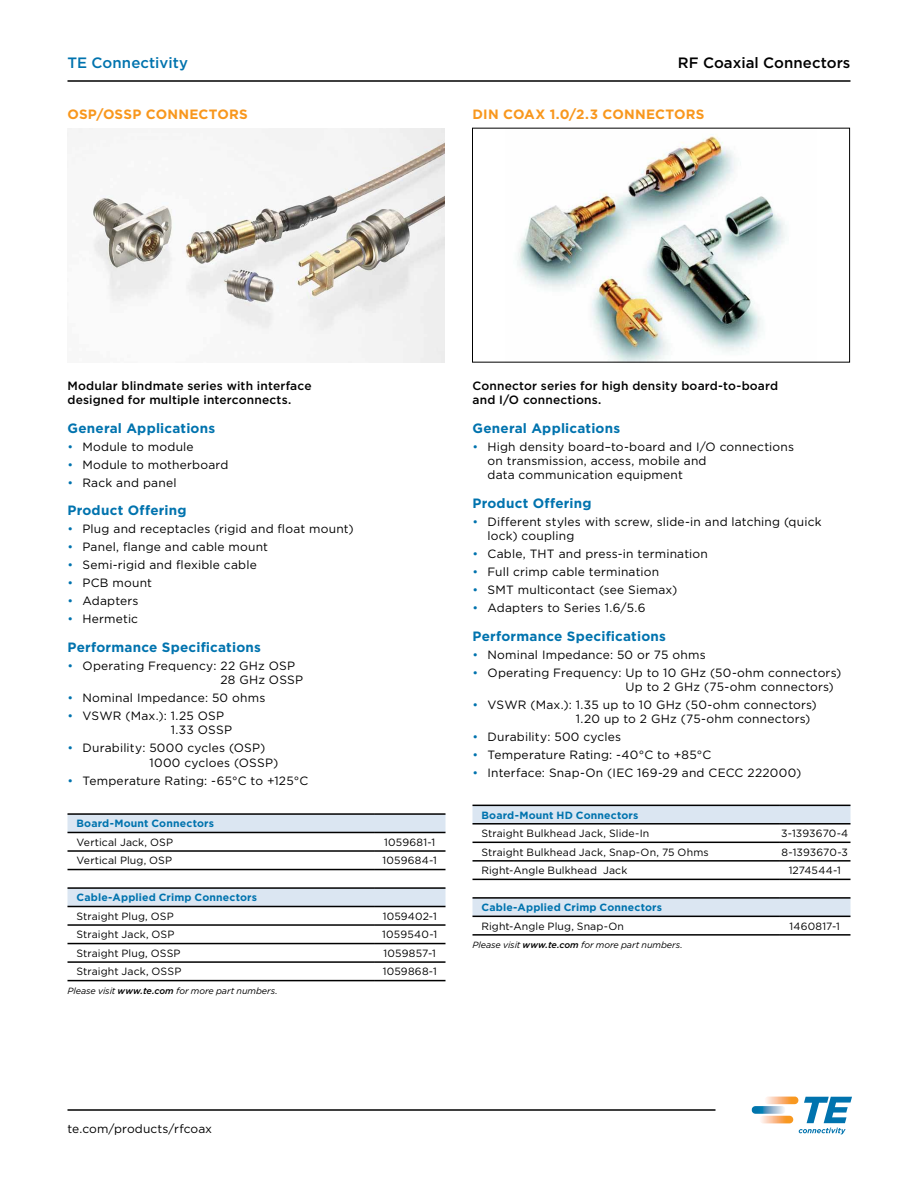
<style>
.page{position:relative;width:918px;height:1188px;background:#fff}
.page>*{position:absolute;margin:0;border:0;box-sizing:border-box;transform-origin:0 0}
.t1{font:500 15px "Gotham";letter-spacing:.005em;color:#000}
.t2{font:500 15px "Gotham";color:#0073ae}
.t3{font:700 13.5px "Gotham";letter-spacing:.015em;color:#0073ae}
.t4{font:700 13.5px "Gotham";letter-spacing:.02em;color:#f8971d}
.t5{font:12px/14.2px "Gotham";letter-spacing:.015em;color:#000}
.t6{font:500 12px/14.2px "Gotham";letter-spacing:.01em;color:#000}
.t7{font:10.5px "Gotham";letter-spacing:.01em;color:#000}
.t8{font:700 10.5px "Gotham";letter-spacing:.015em;color:#0073ae}
.t9{font:italic 9px "Gotham";letter-spacing:-.005em;color:#000}
.s1{color:#0073ae}
.s2{font-weight:500}
</style>
<div class="page">
<img style="left:766px;top:1097px;width:32px;height:7px">
<img style="left:759px;top:1116px;width:34px;height:7px;border-radius:4px">
<img style="left:752px;top:1106px;width:33px;height:8px">
<svg style="left:799px;top:1097px;width:53px;height:37px"></svg>
<hr style="left:68px;top:1109px;width:648px;height:2px;background:#000">
<svg style="left:68px;top:815px;width:378px;height:91px"></svg>
<hr style="left:68px;top:813px;width:306px;height:2px;background:#000">
<hr style="left:374px;top:813px;width:72px;height:2px;background:#000">
<hr style="left:68px;top:832px;width:306px;height:1px;background:#000">
<hr style="left:374px;top:832px;width:72px;height:1px;background:#000">
<hr style="left:68px;top:869px;width:306px;height:1px;background:#000">
<hr style="left:374px;top:869px;width:72px;height:1px;background:#000">
<hr style="left:68px;top:924px;width:306px;height:2px;background:#000">
<hr style="left:374px;top:924px;width:72px;height:2px;background:#000">
<hr style="left:68px;top:943px;width:306px;height:1px;background:#000">
<hr style="left:374px;top:943px;width:72px;height:1px;background:#000">
<hr style="left:68px;top:961px;width:306px;height:2px;background:#000">
<hr style="left:374px;top:961px;width:72px;height:2px;background:#000">
<hr style="left:68px;top:980px;width:306px;height:1px;background:#000">
<hr style="left:374px;top:980px;width:72px;height:1px;background:#000">
<hr style="left:68px;top:850px;width:306px;height:2px;background:#000">
<hr style="left:374px;top:850px;width:72px;height:2px;background:#000">
<hr style="left:68px;top:887px;width:306px;height:2px;background:#000">
<hr style="left:374px;top:887px;width:72px;height:2px;background:#000">
<hr style="left:68px;top:906px;width:306px;height:1px;background:#000">
<hr style="left:374px;top:906px;width:72px;height:1px;background:#000">
<img style="left:68px;top:128px;width:377px;height:234px">
<svg style="left:472px;top:806px;width:378px;height:110px"></svg>
<hr style="left:472px;top:805px;width:307px;height:1px;background:#000">
<hr style="left:779px;top:805px;width:71px;height:1px;background:#000">
<hr style="left:472px;top:823px;width:307px;height:2px;background:#000">
<hr style="left:779px;top:823px;width:71px;height:2px;background:#000">
<hr style="left:472px;top:879px;width:307px;height:1px;background:#000">
<hr style="left:779px;top:879px;width:71px;height:1px;background:#000">
<hr style="left:472px;top:934px;width:307px;height:2px;background:#000">
<hr style="left:779px;top:934px;width:71px;height:2px;background:#000">
<hr style="left:472px;top:842px;width:307px;height:1px;background:#000">
<hr style="left:779px;top:842px;width:71px;height:1px;background:#000">
<hr style="left:472px;top:897px;width:307px;height:2px;background:#000">
<hr style="left:779px;top:897px;width:71px;height:2px;background:#000">
<hr style="left:472px;top:916px;width:307px;height:1px;background:#000">
<hr style="left:779px;top:916px;width:71px;height:1px;background:#000">
<hr style="left:472px;top:860px;width:307px;height:2px;background:#000">
<hr style="left:779px;top:860px;width:71px;height:2px;background:#000">
<hr style="left:68px;top:80px;width:782px;height:2px;background:#000">
<img style="left:517px;top:134px;width:269px;height:227px">
<div style="left:472px;top:128px;width:378px;height:235px;border:1px solid #000"></div>
<p class="t2" style="left:68px;top:54px;width:122px">TE Connectivity</p>
<p class="t1" style="left:678px;top:54px;width:174px">RF Coaxial Connectors</p>
<p class="t4" style="left:68px;top:107px;width:46px">OS P/OSS</p>
<p class="t4" style="left:132px;top:107px;width:117px">P Conn ectors</p>
<p class="t4" style="left:472px;top:107px;width:234px">DI N Coax 1.0/2.3 Conn ectors</p>
<p class="t6" style="left:68px;top:379px;width:246px">Modular blindmate series with interface designed for multiple interconnects.</p>
<p class="t3" style="left:68px;top:420px;width:149px">General Applications</p>
<p class="t5" style="left:68px;top:439px;width:128px"><span class="s1">•</span> Module to module</p>
<p class="t5" style="left:68px;top:457px;width:162px"><span class="s1">•</span> Module to motherboard</p>
<p class="t5" style="left:68px;top:475px;width:111px"><span class="s1">•</span> Rack and panel</p>
<p class="t3" style="left:68px;top:503px;width:121px">Product Offering</p>
<p class="t5" style="left:68px;top:522px;width:288px"><span class="s1">•</span> Plug and receptacles (rigid and float mount)</p>
<p class="t5" style="left:68px;top:540px;width:202px"><span class="s1">•</span> Panel, flange and cable mount</p>
<p class="t5" style="left:68px;top:558px;width:191px"><span class="s1">•</span> Semi-rigid and flexible cable</p>
<p class="t5" style="left:68px;top:576px;width:86px"><span class="s1">•</span> PCB mount</p>
<p class="t5" style="left:68px;top:594px;width:73px"><span class="s1">•</span> Adapters</p>
<p class="t5" style="left:68px;top:612px;width:72px"><span class="s1">•</span> Hermetic</p>
<p class="t3" style="left:68px;top:639px;width:195px">Performance Specifications</p>
<p class="t5" style="left:220px;top:658px;width:84px;text-indent:-153px"><span class="s1">•</span> Operating Frequency: 22 GHz OSP<br>28 GHz OSSP</p>
<p class="t5" style="left:68px;top:691px;width:199px"><span class="s1">•</span> Nominal Impedance: 50 ohms</p>
<p class="t5" style="left:171px;top:709px;width:63px;text-indent:-103px"><span class="s1">•</span> VSWR (Max.): 1.25 OSP<br>1.33 OSSP</p>
<p class="t5" style="left:149px;top:741px;width:131px;text-indent:-82px"><span class="s1">•</span> Durability: 5000 cycles (OSP)<br>1000 cycloes (OSSP)</p>
<p class="t5" style="left:68px;top:773px;width:242px"><span class="s1">•</span> Temperature Rating: -65°C to +125°C</p>
<p class="t8" style="left:76px;top:817px;width:139px">Board-Mount Connectors</p>
<p class="t7" style="left:76px;top:836px;width:98px">Vertical Jack, OSP</p>
<p class="t7" style="left:384px;top:836px;width:53px">1059681-1</p>
<p class="t7" style="left:76px;top:855px;width:97px">Vertical Plug, OSP</p>
<p class="t7" style="left:383px;top:855px;width:56px">1059684-1</p>
<p class="t8" style="left:76px;top:891px;width:182px">Cable-Applied Crimp Connectors</p>
<p class="t7" style="left:76px;top:910px;width:99px">Straight Plug, OSP</p>
<p class="t7" style="left:383px;top:910px;width:56px">1059402-1</p>
<p class="t7" style="left:76px;top:929px;width:100px">Straight Jack, OSP</p>
<p class="t7" style="left:382px;top:929px;width:56px">1059540-1</p>
<p class="t7" style="left:76px;top:947px;width:106px">Straight Plug, OSSP</p>
<p class="t7" style="left:384px;top:947px;width:54px">1059857-1</p>
<p class="t7" style="left:76px;top:966px;width:106px">Straight Jack, OSSP</p>
<p class="t7" style="left:383px;top:966px;width:56px">1059868-1</p>
<p class="t9" style="left:68px;top:986px;width:212px">Please visit <span class="s2">www.te.com</span> for more part numbers.</p>
<p class="t6" style="left:472px;top:379px;width:307px">Connector series for high density board-to-board and I/O connections.</p>
<p class="t3" style="left:472px;top:420px;width:149px">General Applications</p>
<p class="t5" style="left:488px;top:439px;width:308px;text-indent:-15px"><span class="s1">•</span> High density board–to-board and I/O connections on transmission, access, mobile and<br>data communication equipment</p>
<p class="t3" style="left:472px;top:495px;width:121px">Product Offering</p>
<p class="t5" style="left:488px;top:514px;width:336px;text-indent:-15px"><span class="s1">•</span> Different styles with screw, slide-in and latching (quick lock) coupling</p>
<p class="t5" style="left:472px;top:547px;width:237px"><span class="s1">•</span> Cable, THT and press-in termination</p>
<p class="t5" style="left:472px;top:565px;width:188px"><span class="s1">•</span> Full crimp cable termination</p>
<p class="t5" style="left:472px;top:583px;width:206px"><span class="s1">•</span> SMT multicontact (see Siemax)</p>
<p class="t5" style="left:472px;top:601px;width:175px"><span class="s1">•</span> Adapters to Series 1.6/5.6</p>
<p class="t3" style="left:472px;top:628px;width:195px">Performance Specifications</p>
<p class="t5" style="left:472px;top:647px;width:235px"><span class="s1">•</span> Nominal Impedance: 50 or 75 ohms</p>
<p class="t5" style="left:626px;top:665px;width:217px;text-indent:-153px"><span class="s1">•</span> Operating Frequency: Up to 10 GHz (50-ohm connectors)<br>Up to 2 GHz (75-ohm connectors)</p>
<p class="t5" style="left:576px;top:697px;width:243px;text-indent:-103px"><span class="s1">•</span> VSWR (Max.): 1.35 up to 10 GHz (50-ohm connectors)<br>1.20 up to 2 GHz (75-ohm connectors)</p>
<p class="t5" style="left:472px;top:730px;width:150px"><span class="s1">•</span> Durability: 500 cycles</p>
<p class="t5" style="left:472px;top:748px;width:240px"><span class="s1">•</span> Temperature Rating: -40°C to +85°C</p>
<p class="t5" style="left:472px;top:766px;width:330px"><span class="s1">•</span> Interface: Snap-On (IEC 169-29 and CECC 222000)</p>
<p class="t8" style="left:482px;top:809px;width:158px">Board-Mount HD Connectors</p>
<p class="t7" style="left:482px;top:828px;width:169px">Straight Bulkhead Jack, Slide-In</p>
<p class="t7" style="left:781px;top:828px;width:69px">3-1393670-4</p>
<p class="t7" style="left:482px;top:846px;width:229px">Straight Bulkhead Jack, Snap-On, 75 Ohms</p>
<p class="t7" style="left:782px;top:846px;width:68px">8-1393670-3</p>
<p class="t7" style="left:482px;top:865px;width:147px">Right-Angle Bulkhead Jack</p>
<p class="t7" style="left:789px;top:865px;width:54px">1274544-1</p>
<p class="t8" style="left:482px;top:901px;width:182px">Cable-Applied Crimp Connectors</p>
<p class="t7" style="left:482px;top:920px;width:144px">Right-Angle Plug, Snap-On</p>
<p class="t7" style="left:790px;top:920px;width:52px">1460817-1</p>
<p class="t9" style="left:472px;top:940px;width:212px">Please visit <span class="s2">www.te.com</span> for more part numbers.</p>
<p class="t5" style="left:68px;top:1122px;width:146px">te.com/products/rfcoax</p>
</div>
